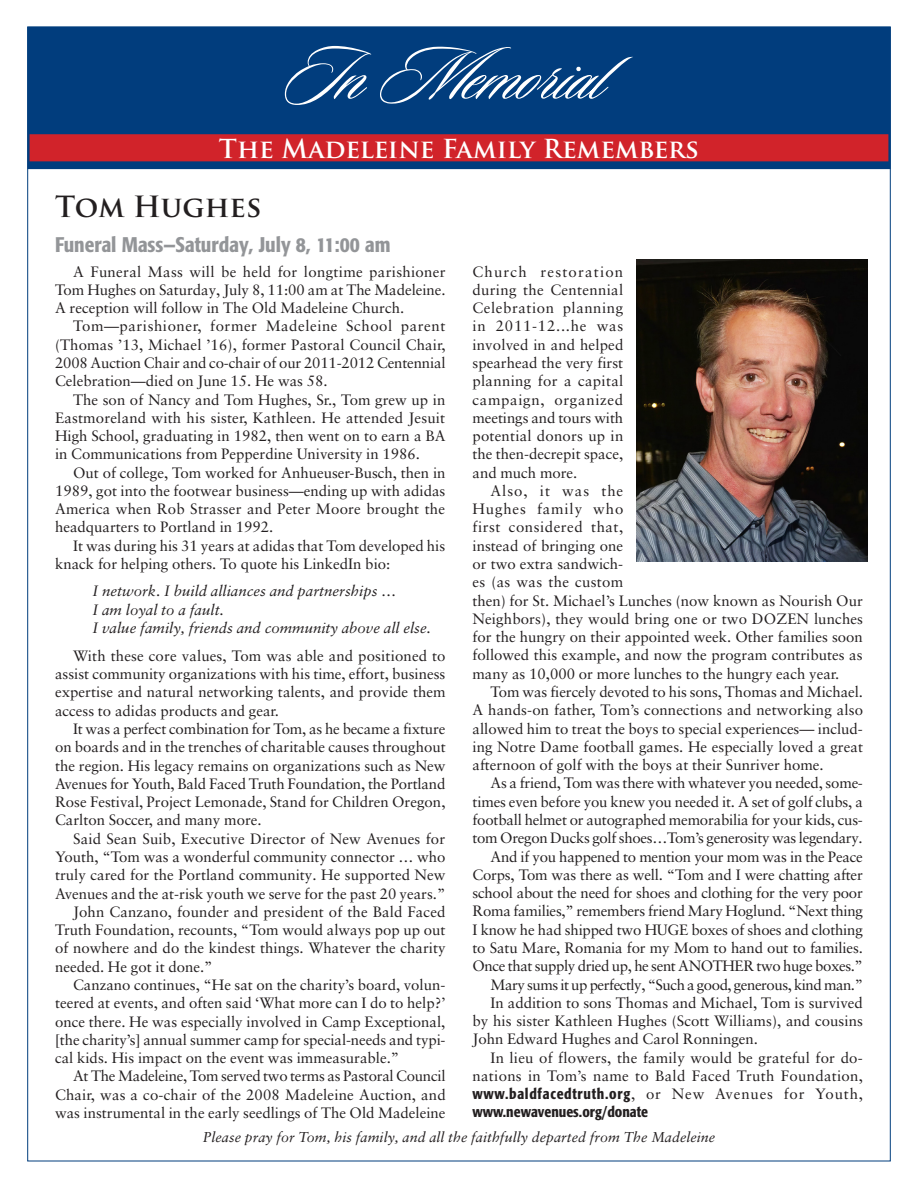
<style>
.page{position:relative;width:918px;height:1188px;background:#fff}
.page>*{position:absolute;margin:0;border:0;box-sizing:border-box;transform-origin:0 0}
.MiM_Headline{font:700 28.5px "Trajan Pro";color:#231f20}
.article_subhead{font:700 25.5px "Trajan Pro";color:#fff}
.mad_in_memorial_subh{font:500 condensed 21px "Formata";color:#939598}
.body_copy{font:15px/18.3px "Sabon LT Pro";color:#231f20;text-align:justify}
.body_copy-2{font:italic 15px "Sabon LT Pro";color:#231f20}
.body_copy-3{font:15px "Sabon LT Pro";letter-spacing:-.03em;color:#231f20}
.body_copy-4{font:italic 14.25px "Sabon LT Pro";letter-spacing:.005em;color:#231f20}
.s1{font-family:"Formata";font-weight:500;font-stretch:condensed}
</style>
<div class="page">
<img style="left:637px;top:259px;width:231px;height:303px">
<div style="left:28px;top:28px;width:862px;height:140px;background:#013d7d"></div>
<div style="left:29px;top:134px;width:860px;height:27px;background:#d1232a"></div>
<svg style="left:285px;top:46px;width:348px;height:59px"></svg>
<div style="left:27px;top:27px;width:864px;height:142px;border:2px solid #013d7d"></div>
<p class="article_subhead" style="left:219px;top:133px;width:482px">The Madeleine Family Remembers</p>
<p class="MiM_Headline" style="left:55px;top:189px;width:208px">Tom Hughes</p>
<p class="mad_in_memorial_subh" style="left:55px;top:231px;width:337px">Funeral Mass—Saturday, July 8, 11:00 am</p>
<p class="body_copy" style="left:55px;top:262px;width:392px;text-indent:18px">A Funeral Mass will be held for longtime parishioner Tom Hughes on Saturday, July 8, 11:00 am at The Madeleine.<br>A reception will follow in The Old Madeleine Church.</p>
<p class="body_copy" style="left:55px;top:317px;width:392px;text-indent:18px">Tom—parishioner, former Madeleine School parent (Thomas ’13, Michael ’16), former Pastoral Council Chair, 2008 Auction Chair and co-chair of our 2011-2012 Centennial Celebration—died on June 15. He was 58.</p>
<p class="body_copy" style="left:55px;top:390px;width:392px;text-indent:18px">The son of Nancy and Tom Hughes, Sr., Tom grew up in Eastmoreland with his sister, Kathleen. He attended Jesuit High School, graduating in 1982, then went on to earn a BA in Communications from Pepperdine University in 1986.</p>
<p class="body_copy" style="left:55px;top:463px;width:392px;text-indent:18px">Out of college, Tom worked for Anhueuser-Busch, then in 1989, got into the footwear business—ending up with adidas America when Rob Strasser and Peter Moore brought the headquarters to Portland in 1992.</p>
<p class="body_copy" style="left:55px;top:536px;width:392px;text-indent:18px">It was during his 31 years at adidas that Tom developed his knack for helping others. To quote his LinkedIn bio:</p>
<p class="body_copy-2" style="left:93px;top:582px;width:305px">I network. I build alliances and partnerships …</p>
<p class="body_copy-2" style="left:93px;top:600px;width:133px">I am loyal to a fault.</p>
<p class="body_copy-2" style="left:93px;top:618px;width:340px">I value family, friends and community above all else.</p>
<p class="body_copy" style="left:55px;top:646px;width:392px;text-indent:18px">With these core values, Tom was able and positioned to assist community organizations with his time, effort, business expertise and natural networking talents, and provide them access to adidas products and gear.</p>
<p class="body_copy" style="left:55px;top:719px;width:392px;text-indent:18px">It was a perfect combination for Tom, as he became a fixture on boards and in the trenches of charitable causes throughout the region. His legacy remains on organizations such as New Avenues for Youth, Bald Faced Truth Foundation, the Portland Rose Festival, Project Lemonade, Stand for Children Oregon, Carlton Soccer, and many more.</p>
<p class="body_copy" style="left:55px;top:829px;width:392px;text-indent:18px">Said Sean Suib, Executive Director of New Avenues for Youth, “Tom was a wonderful community connector … who truly cared for the Portland community. He supported New Avenues and the at-risk youth we serve for the past 20 years.”</p>
<p class="body_copy" style="left:55px;top:902px;width:392px;text-indent:18px">John Canzano, founder and president of the Bald Faced Truth Foundation, recounts, “Tom would always pop up out of nowhere and do the kindest things. Whatever the charity needed. He got it done.”</p>
<p class="body_copy" style="left:55px;top:975px;width:392px;text-indent:18px">Canzano continues, “He sat on the charity’s board, volun&shy;teered at events, and often said ‘What more can I do to help?’ once there. He was especially involved in Camp Exceptional, [the charity’s] annual summer camp for special-needs and typi&shy;cal kids. His impact on the event was immeasurable.”</p>
<p class="body_copy" style="left:55px;top:1067px;width:392px;text-indent:18px">At The Madeleine, Tom served two terms as Pastoral Council Chair, was a co-chair of the 2008 Madeleine Auction, and was instrumental in the early seedlings of The Old Madeleine</p>
<p class="body_copy" style="left:472px;top:262px;width:152px">Church restoration during the Centennial Celebration planning in 2011-12...he was involved in and helped spearhead the very first planning for a capital campaign, organized meetings and tours with potential donors up in the then-decrepit space, and much more.</p>
<p class="body_copy" style="left:472px;top:481px;width:392px;text-align:left;text-indent:18px">Also, it was the<br>Hughes family who<br>first considered that,<br>instead of bringing one<br>or two extra sandwich-<br>es (as was the custom<br>then) for St. Michael’s Lunches (now known as Nourish Our Neighbors), they would bring one or two DOZEN lunches for the hungry on their appointed week. Other families soon followed this example, and now the program contributes as many as 10,000 or more lunches to the hungry each year.</p>
<p class="body_copy" style="left:472px;top:682px;width:392px;text-indent:18px">Tom was fiercely devoted to his sons, Thomas and Michael.<br>A hands-on father, Tom’s connections and networking also allowed him to treat the boys to special experiences— includ&shy;ing Notre Dame football games. He especially loved a great afternoon of golf with the boys at their Sunriver home.</p>
<p class="body_copy" style="left:472px;top:774px;width:392px;text-indent:18px">As a friend, Tom was there with whatever you needed, some&shy;times even before you knew you needed it. A set of golf clubs, a football helmet or autographed memorabilia for your kids, cus&shy;tom Oregon Ducks golf shoes…Tom’s generosity was legendary.</p>
<p class="body_copy" style="left:472px;top:847px;width:392px;text-indent:18px">And if you happened to mention your mom was in the Peace Corps, Tom was there as well. “Tom and I were chatting after school about the need for shoes and clothing for the very poor Roma families,” remembers friend Mary Hoglund. “Next thing I know he had shipped two HUGE boxes of shoes and clothing to Satu Mare, Romania for my Mom to hand out to families.<br>Once that supply dried up, he sent ANOTHER two huge boxes.”</p>
<p class="body_copy-3" style="left:490px;top:975px;width:374px">Mary sums it up perfectly, “Such a good, generous, kind man.”</p>
<p class="body_copy" style="left:472px;top:993px;width:392px;text-indent:18px">In addition to sons Thomas and Michael, Tom is survived by his sister Kathleen Hughes (Scott Williams), and cousins John Edward Hughes and Carol Ronningen.</p>
<p class="body_copy" style="left:472px;top:1048px;width:392px;text-indent:18px">In lieu of flowers, the family would be grateful for do&shy;nations in Tom’s name to Bald Faced Truth Foundation, <span class="s1">www.baldfacedtruth.org</span>, or New Avenues for Youth, <span class="s1">www.newavenues.org/donate</span></p>
<p class="body_copy-4" style="left:203px;top:1128px;width:514px">Please pray for Tom, his family, and all the faithfully departed from The Madeleine</p>
</div>
